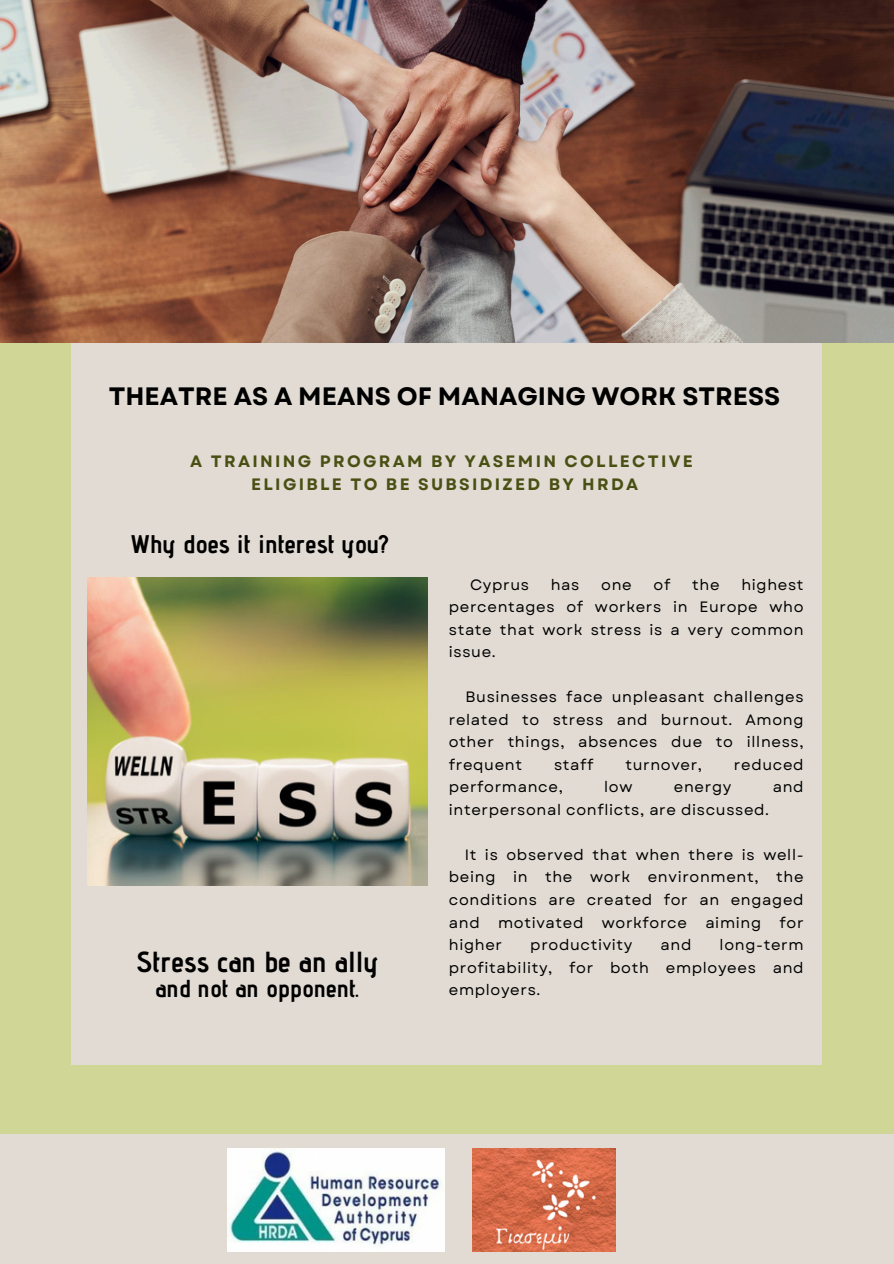
<style>
.page{position:relative;width:894px;height:1264px;background:#fff}
.page>*{position:absolute;margin:0;border:0;box-sizing:border-box;transform-origin:0 0}
.t1{font:700 28.95px "Advent Pro";color:#000}
.t2{font:700 25.5px "Advent Pro";color:#000}
.t3{font:700 25.05px "Garet";color:#000}
.t4{font:700 24.45px "Advent Pro";color:#000}
.t5{font:700 16.5px/22.5px "Garet";letter-spacing:.14em;color:#4a5013;text-align:center}
.t6{font:15px/22.5px "Garet";letter-spacing:.045em;color:#000;text-align:justify}
</style>
<div class="page">
<div style="left:0;top:0;width:893px;height:1263px;background:#d0d696"></div>
<div style="left:0;top:1134px;width:893px;height:129px;background:#e1dbd3"></div>
<div style="left:71px;top:334px;width:750px;height:730px;background:#e1dbd3"></div>
<img style="left:0;top:0;width:893px;height:342px">
<img style="left:87px;top:577px;width:340px;height:308px">
<img style="left:472px;top:1148px;width:143px;height:103px">
<img style="left:227px;top:1148px;width:218px;height:103px">
<p class="t3" style="left:109px;top:378px;width:673px">THEATRE AS A MEANS OF MANAGING WORK STRESS</p>
<h1 class="t5" style="left:190px;top:450px;width:504px">A TRAINING PROGRAM BY YASEMIN COLLECTIVE<br>ELIGIBLE TO BE SUBSIDIZED BY HRDA</h1>
<p class="t2" style="left:129px;top:528px;width:260px">Why does it interest you?</p>
<p class="t1" style="left:136px;top:944px;width:243px">Stress can be an ally</p>
<p class="t4" style="left:155px;top:973px;width:205px">and not an opponent.</p>
<p class="t6" style="left:470px;top:573px;width:60px">Cyprus</p>
<p class="t6" style="left:550px;top:573px;width:30px">has</p>
<p class="t6" style="left:601px;top:573px;width:32px">one</p>
<p class="t6" style="left:653px;top:573px;width:18px">of</p>
<p class="t6" style="left:692px;top:573px;width:29px">the</p>
<p class="t6" style="left:448px;top:573px;width:356px;text-indent:292px">highest percentages of workers in Europe who state that work stress is a very common issue.</p>
<p class="t6" style="left:448px;top:686px;width:356px;text-indent:17px">Businesses face unpleasant challenges related to stress and burnout. Among other things, absences due to illness, frequent</p>
<p class="t6" style="left:554px;top:753px;width:41px">staff</p>
<p class="t6" style="left:625px;top:753px;width:78px">turnover,</p>
<p class="t6" style="left:733px;top:753px;width:71px">reduced</p>
<p class="t6" style="left:448px;top:776px;width:115px">performance,</p>
<p class="t6" style="left:604px;top:776px;width:30px">low</p>
<p class="t6" style="left:673px;top:776px;width:59px">energy</p>
<p class="t6" style="left:772px;top:776px;width:32px">and</p>
<p class="t6" style="left:448px;top:798px;width:322px">interpersonal conflicts, are discussed.</p>
<p class="t6" style="left:448px;top:843px;width:356px;text-indent:16px">It is observed that when there is well&shy;being in the work environment, the conditions are created for an engaged and motivated workforce aiming for higher</p>
<p class="t6" style="left:448px;top:933px;width:356px;text-indent:271px">long-term profitability, for both employees and employers.</p>
<p class="t6" style="left:530px;top:933px;width:104px">productivity</p>
<p class="t6" style="left:660px;top:933px;width:32px">and</p>
</div>
